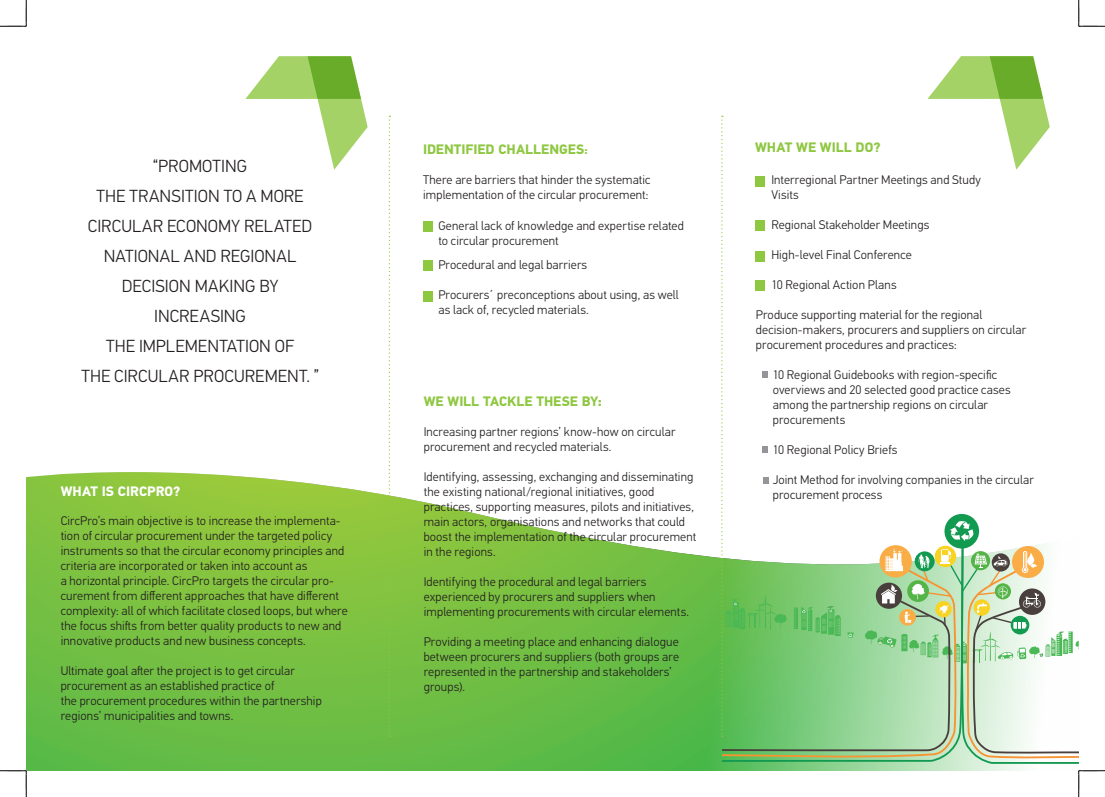
<style>
.page{position:relative;width:1105px;height:797px;background:#fff}
.page>*{position:absolute;margin:0;border:0;box-sizing:border-box;transform-origin:0 0}
.t1{font:300 17.5px/30px "PF Din Text Pro";letter-spacing:.005em;color:#231f20;text-align:center}
.t2{font:700 13.75px "PF Din Text Pro";color:#8ec740}
.t3{font:700 13.75px "PF Din Text Pro";color:#fff}
.t4{font:300 12.5px/15px "PF Din Text Pro";letter-spacing:.01em;color:#231f20}
.s1{font-size:11.25px}
</style>
<div class="page">
<svg style="left:246px;top:56px;width:122px;height:114px"></svg>
<div style="left:236px;top:108px;width:74px;height:96px;background:#fff"></div>
<svg style="left:928px;top:56px;width:122px;height:114px"></svg>
<div style="left:918px;top:108px;width:74px;height:96px;background:#fff"></div>
<svg style="left:26px;top:472px;width:997px;height:298px"></svg>
<svg style="left:389px;top:116px;width:1px;height:620px"></svg>
<div style="left:424px;top:221px;width:9px;height:10px;background:#8ec740"></div>
<div style="left:424px;top:291px;width:9px;height:10px;background:#8ec740"></div>
<div style="left:424px;top:261px;width:9px;height:10px;background:#8ec740"></div>
<svg style="left:722px;top:539px;width:143px;height:223px"></svg>
<svg style="left:722px;top:561px;width:143px;height:198px;background:#92cb7f"></svg>
<svg style="left:722px;top:595px;width:143px;height:157px;background:#7dc97e"></svg>
<div style="left:944px;top:514px;width:35px;height:34px;background:#139a51;border-radius:50%"></div>
<svg style="left:865px;top:520px;width:214px;height:244px"></svg>
<svg style="left:721px;top:116px;width:66px;height:620px"></svg>
<svg style="left:0;top:0;width:27px;height:27px"></svg>
<svg style="left:0;top:770px;width:27px;height:27px"></svg>
<svg style="left:1078px;top:0;width:27px;height:27px"></svg>
<svg style="left:1078px;top:770px;width:27px;height:27px"></svg>
<h1 class="t1" style="left:81px;top:151px;width:239px">“PROMOTING<br>THE TRANSITION TO A MORE<br>CIRCULAR ECONOMY RELATED<br>NATIONAL AND REGIONAL<br>DECISION MAKING BY<br>INCREASING<br>THE IMPLEMENTATION OF<br>THE CIRCULAR PROCUREMENT. ”</h1>
<p class="t3" style="left:61px;top:483px;width:121px">WHAT IS CIRCPRO?</p>
<p class="t4" style="left:61px;top:513px;width:289px">CircPro’s main objective is to increase the implementa&shy;tion of circular procurement under the targeted policy instruments so that the circular economy principles and criteria are incorporated or taken into account as<br>a horizontal principle. CircPro targets the circular pro&shy;curement from different approaches that have different complexity: all of which facilitate closed loops, but where the focus shifts from better quality products to new and innovative products and new business concepts.</p>
<p class="t4" style="left:61px;top:663px;width:263px">Ultimate goal after the project is to get circular procurement as an established practice of<br>the procurement procedures within the partnership regions’ municipalities and towns.</p>
<p class="t2" style="left:423px;top:141px;width:166px">IDENTIFIED CHALLENGES<span class="s1">:</span></p>
<p class="t4" style="left:423px;top:173px;width:229px">There are barriers that hinder the systematic implementation of the circular procurement:</p>
<p class="t4" style="left:438px;top:218px;width:247px">General lack of knowledge and expertise related to circular procurement</p>
<p class="t4" style="left:438px;top:258px;width:150px">Procedural and legal barriers</p>
<p class="t4" style="left:438px;top:288px;width:242px">Procurers´ preconceptions about using, as well as lack of, recycled materials.</p>
<p class="t2" style="left:424px;top:393px;width:180px">WE WILL TACKLE THESE BY:</p>
<p class="t4" style="left:424px;top:424px;width:253px">Increasing partner regions’ know-how on circular procurement and recycled materials.</p>
<p class="t4" style="left:424px;top:469px;width:274px">Identifying, assessing, exchanging and disseminating the existing national/regional initiatives, good practices, supporting measures, pilots and initiatives, main actors, organisations and networks that could boost the implementation of the circular procurement in the regions.</p>
<p class="t4" style="left:424px;top:574px;width:267px">Identifying the procedural and legal barriers experienced by procurers and suppliers when implementing procurements with circular elements.</p>
<p class="t4" style="left:424px;top:634px;width:257px">Providing a meeting place and enhancing dialogue between procurers and suppliers (both groups are represented in the partnership and stakeholders’ groups).</p>
<p class="t2" style="left:755px;top:139px;width:127px">WHAT WE WILL DO?</p>
<p class="t4" style="left:771px;top:173px;width:211px">Interregional Partner Meetings and Study<br>Visits</p>
<p class="t4" style="left:771px;top:218px;width:160px">Regional Stakeholder Meetings</p>
<p class="t4" style="left:771px;top:248px;width:142px">High-level Final Conference</p>
<p class="t4" style="left:771px;top:278px;width:127px">10 Regional Action Plans</p>
<p class="t4" style="left:756px;top:307px;width:272px">Produce supporting material for the regional decision-makers, procurers and suppliers on circular procurement procedures and practices:</p>
<p class="t4" style="left:773px;top:367px;width:239px">10 Regional Guidebooks with region-specific overviews and 20 selected good practice cases among the partnership regions on circular procurements</p>
<p class="t4" style="left:773px;top:442px;width:126px">10 Regional Policy Briefs</p>
<p class="t4" style="left:773px;top:472px;width:263px">Joint Method for involving companies in the circular procurement process</p>
</div>
